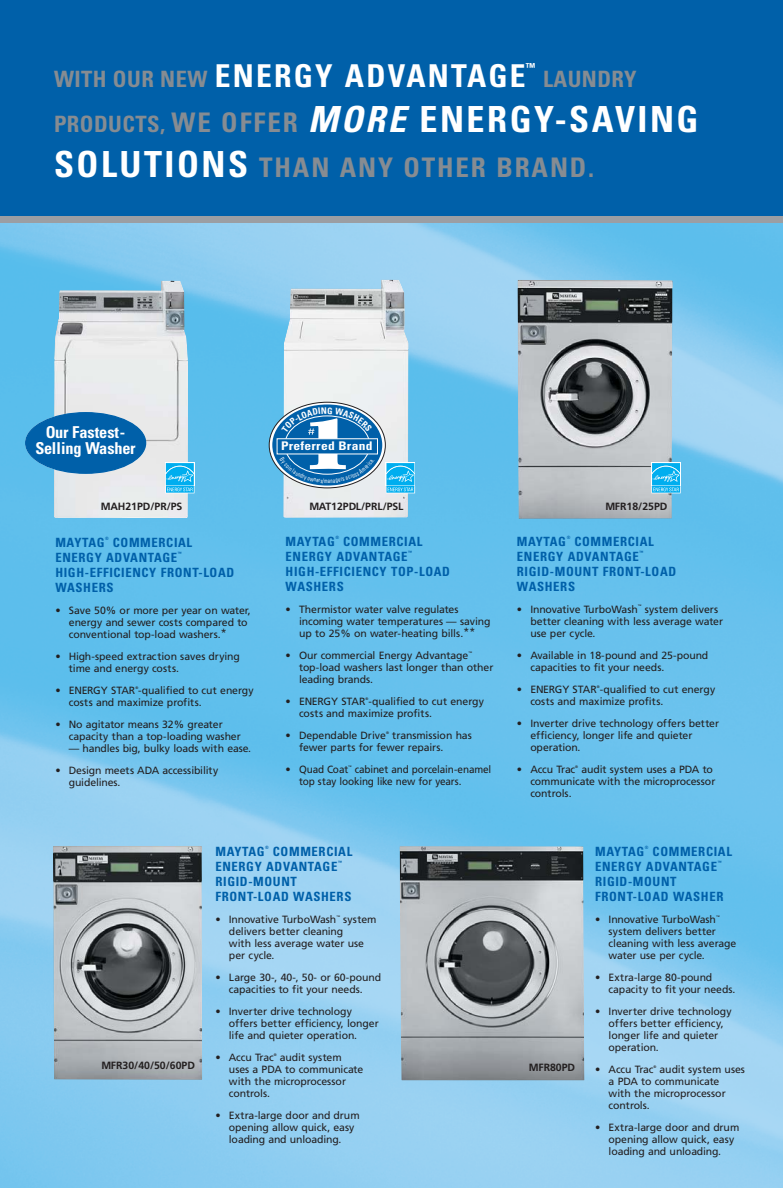
<style>
.page{position:relative;width:783px;height:1188px;background:#fff}
.page>*{position:absolute;margin:0;border:0;box-sizing:border-box;transform-origin:0 0}
.t1{font:700 condensed 36px "Univers";letter-spacing:.07em;color:#fff}
.t2{font:700 condensed 31.5px "Univers";letter-spacing:.07em;color:#fff}
.t3{font:700 condensed 27px "Univers";letter-spacing:.07em;color:#868c92}
.t4{font:700 condensed 22.5px "Univers";letter-spacing:.02em;color:#868c92}
.t5{font:700 condensed 16.35px/16.4px "Univers";color:#fff;text-align:center}
.t6{font:700 condensed 12.75px/15px "Univers";letter-spacing:.05em;color:#0060a9}
.t7{font:700 condensed 11.85px "Univers";letter-spacing:.025em;color:#fff;scale:1.13 1}
.t8{font:700 condensed 10.95px "Univers";color:#fff}
.t9{font:10.5px/12px "Frutiger";color:#231f20}
.t10{font:10.5px/12px "Frutiger";letter-spacing:-.02em;color:#231f20}
.t11{font:700 10.5px "Frutiger";color:#231f20}
.t12{font:10.5px/12px "Frutiger";letter-spacing:-.02em;color:#231f20;scale:.95 1}
.t13{font:700 condensed 4.5px "Univers";color:#0060a9}
.t14{font:3.75px "Frutiger";color:#231f20}
.t15{font:3.75px "Frutiger";color:#231f20;scale:.95 1}
.s1{font-size:22.5px;color:#868c92}
.s2{font-size:27px;color:#868c92}
.s3{font-style:italic}
.s4{font-size:36px;color:#fff}
</style>
<div class="page">
<img style="left:0;top:223px;width:783px;height:965px">
<div style="left:0;top:0;width:783px;height:220px;background:#0060a9"></div>
<img style="left:283px;top:280px;width:126px;height:238px">
<svg style="left:269px;top:402px;width:117px;height:86px"></svg>
<svg style="left:272px;top:404px;width:110px;height:82px"></svg>
<div style="left:277px;top:438px;width:101px;height:16px;background:#0060a9;border:1px solid #fff"></div>
<img style="left:517px;top:280px;width:156px;height:239px">
<img style="left:54px;top:280px;width:134px;height:238px">
<div style="left:0;top:216px;width:783px;height:7px;background:#9b9ea3"></div>
<div style="left:165px;top:462px;width:30px;height:24px;background:#fff"></div>
<svg style="left:165px;top:463px;width:30px;height:30px"></svg>
<div style="left:25px;top:412px;width:121px;height:62px;background:#0060a9;border:1px solid #0060a9;border-radius:50%"></div>
<img style="left:53px;top:846px;width:149px;height:234px">
<img style="left:399px;top:846px;width:186px;height:235px">
<div style="left:386px;top:462px;width:29px;height:24px;background:#fff"></div>
<svg style="left:386px;top:463px;width:29px;height:30px"></svg>
<div style="left:651px;top:462px;width:30px;height:24px;background:#fff"></div>
<svg style="left:651px;top:463px;width:30px;height:30px"></svg>
<svg style="left:280px;top:407px;width:95px;height:77px"></svg>
<h2 class="t2" style="left:54px;top:60px;width:473px"><span class="s1">WITH OUR NEW</span> ENERGY ADVANTAGE</h2>
<p class="t8" style="left:526px;top:62px;width:11px">™</p>
<h3 class="t4" style="left:543px;top:68px;width:95px">LAUNDRY</h3>
<h1 class="t1" style="left:54px;top:102px;width:646px"><span class="s1">PRODUCTS,</span> <span class="s2">WE OFFER</span> <span class="s3">MORE</span> ENERGY-SAVING</h1>
<h3 class="t3" style="left:54px;top:154px;width:542px"><span class="s4">SOLUTIONS</span> THAN ANY OTHER BRAND.</h3>
<h3 class="t5" style="left:35px;top:425px;width:102px">Our Fastest-<br>Selling Washer</h3>
<p class="t7" style="left:281px;top:441px;width:82px">Preferred Brand</p>
<p class="t11" style="left:101px;top:501px;width:83px">MAH21PD/PR/PS</p>
<p class="t11" style="left:309px;top:501px;width:95px">MAT12PDL/PRL/PSL</p>
<p class="t11" style="left:605px;top:501px;width:64px">MFR18/25PD</p>
<p class="t6" style="left:55px;top:535px;width:51px">MAYTAG</p>
<p class="t13" style="left:105px;top:536px;width:5px">®</p>
<p class="t6" style="left:55px;top:535px;width:138px;text-indent:57px">COMMERCIAL<br>ENERGY ADVANTAGE</p>
<p class="t13" style="left:178px;top:551px;width:5px">™</p>
<p class="t6" style="left:55px;top:565px;width:180px">HIGH-EFFICIENCY FRONT-LOAD<br>WASHERS</p>
<p class="t9" style="left:69px;top:605px;width:183px;text-indent:-13px">• Save 50% or more per year on water, energy and sewer costs compared to conventional top-load washers.*</p>
<p class="t9" style="left:69px;top:651px;width:173px;text-indent:-13px">• High-speed extraction saves drying time and energy costs.</p>
<p class="t10" style="left:55px;top:685px;width:200px">• ENERGY STAR -qualified to cut energy</p>
<p class="t14" style="left:135px;top:686px;width:4px">®</p>
<p class="t9" style="left:69px;top:697px;width:134px">costs and maximize profits.</p>
<p class="t10" style="left:69px;top:719px;width:173px;text-indent:-13px">• No agitator means 32% greater capacity than a top-loading washer</p>
<p class="t10" style="left:69px;top:743px;width:184px">— handles big, bulky loads with ease.</p>
<p class="t10" style="left:69px;top:765px;width:151px;text-indent:-13px">• Design meets ADA accessibility guidelines.</p>
<p class="t6" style="left:286px;top:534px;width:51px">MAYTAG</p>
<p class="t13" style="left:335px;top:535px;width:5px">®</p>
<p class="t6" style="left:286px;top:534px;width:138px;text-indent:57px">COMMERCIAL<br>ENERGY ADVANTAGE</p>
<p class="t13" style="left:408px;top:550px;width:5px">™</p>
<p class="t6" style="left:286px;top:564px;width:166px">HIGH-EFFICIENCY TOP-LOAD<br>WASHERS</p>
<p class="t10" style="left:299px;top:604px;width:193px;text-indent:-13px">• Thermistor water valve regulates incoming water temperatures — saving up to 25% on water-heating bills.**</p>
<p class="t10" style="left:286px;top:650px;width:184px">• Our commercial Energy Advantage</p>
<p class="t14" style="left:468px;top:650px;width:5px">™</p>
<p class="t10" style="left:299px;top:662px;width:196px">top-load washers last longer than other leading brands.</p>
<p class="t10" style="left:286px;top:696px;width:200px">• ENERGY STAR -qualified to cut energy</p>
<p class="t14" style="left:366px;top:697px;width:4px">®</p>
<p class="t9" style="left:299px;top:708px;width:134px">costs and maximize profits.</p>
<p class="t10" style="left:286px;top:730px;width:102px">• Dependable Drive</p>
<p class="t14" style="left:386px;top:731px;width:4px">®</p>
<p class="t9" style="left:299px;top:730px;width:174px;text-indent:93px">transmission has fewer parts for fewer repairs.</p>
<p class="t10" style="left:286px;top:764px;width:64px">• Quad Coat</p>
<p class="t15" style="left:348px;top:765px;width:5px">™</p>
<p class="t12" style="left:299px;top:764px;width:204px;text-indent:56px">cabinet and porcelain-enamel top stay looking like new for years.</p>
<p class="t6" style="left:517px;top:534px;width:51px">MAYTAG</p>
<p class="t13" style="left:567px;top:535px;width:5px">®</p>
<p class="t6" style="left:517px;top:534px;width:138px;text-indent:57px">COMMERCIAL<br>ENERGY ADVANTAGE</p>
<p class="t13" style="left:640px;top:550px;width:5px">™</p>
<p class="t6" style="left:517px;top:564px;width:161px">RIGID-MOUNT FRONT-LOAD<br>WASHERS</p>
<p class="t9" style="left:517px;top:604px;width:122px">• Innovative TurboWash</p>
<p class="t14" style="left:638px;top:604px;width:5px">™</p>
<p class="t9" style="left:530px;top:604px;width:194px;text-indent:114px">system delivers better cleaning with less average water use per cycle.</p>
<p class="t10" style="left:530px;top:650px;width:179px;text-indent:-13px">• Available in 18-pound and 25-pound capacities to fit your needs.</p>
<p class="t10" style="left:517px;top:684px;width:200px">• ENERGY STAR -qualified to cut energy</p>
<p class="t14" style="left:597px;top:685px;width:4px">®</p>
<p class="t9" style="left:530px;top:696px;width:134px">costs and maximize profits.</p>
<p class="t9" style="left:530px;top:718px;width:190px;text-indent:-14px">• Inverter drive technology offers better efficiency, longer life and quieter operation.</p>
<p class="t10" style="left:517px;top:764px;width:60px">• Accu Trac</p>
<p class="t14" style="left:575px;top:765px;width:4px">®</p>
<p class="t9" style="left:530px;top:764px;width:187px;text-indent:51px">audit system uses a PDA to communicate with the microprocessor controls.</p>
<p class="t11" style="left:101px;top:1060px;width:95px">MFR30/40/50/60PD</p>
<p class="t6" style="left:215px;top:844px;width:51px">MAYTAG</p>
<p class="t13" style="left:265px;top:846px;width:5px">®</p>
<p class="t6" style="left:215px;top:844px;width:138px;text-indent:57px">COMMERCIAL<br>ENERGY ADVANTAGE</p>
<p class="t13" style="left:338px;top:861px;width:5px">™</p>
<p class="t6" style="left:215px;top:874px;width:138px">RIGID-MOUNT<br>FRONT-LOAD WASHERS</p>
<p class="t9" style="left:215px;top:914px;width:122px">• Innovative TurboWash</p>
<p class="t14" style="left:336px;top:914px;width:5px">™</p>
<p class="t9" style="left:229px;top:914px;width:149px;text-indent:114px">system delivers better cleaning<br>with less average water use per cycle.</p>
<p class="t9" style="left:215px;top:972px;width:167px;text-align:center">• Large 30-, 40-, 50- or 60-pound capacities to fit your needs.</p>
<p class="t9" style="left:229px;top:1006px;width:151px;text-indent:-14px">• Inverter drive technology offers better efficiency, longer life and quieter operation.</p>
<p class="t10" style="left:215px;top:1052px;width:60px">• Accu Trac</p>
<p class="t14" style="left:274px;top:1053px;width:4px">®</p>
<p class="t9" style="left:229px;top:1052px;width:136px;text-indent:51px">audit system uses a PDA to communicate with the microprocessor controls.</p>
<p class="t10" style="left:229px;top:1110px;width:132px;text-indent:-13px">• Extra-large door and drum opening allow quick, easy loading and unloading.</p>
<p class="t11" style="left:529px;top:1062px;width:48px">MFR80PD</p>
<p class="t6" style="left:595px;top:844px;width:51px">MAYTAG</p>
<p class="t13" style="left:645px;top:846px;width:5px">®</p>
<p class="t6" style="left:595px;top:844px;width:138px;text-indent:57px">COMMERCIAL<br>ENERGY ADVANTAGE</p>
<p class="t13" style="left:718px;top:861px;width:5px">™</p>
<p class="t6" style="left:595px;top:874px;width:130px">RIGID-MOUNT<br>FRONT-LOAD WASHER</p>
<p class="t9" style="left:595px;top:914px;width:122px">• Innovative TurboWash</p>
<p class="t14" style="left:716px;top:914px;width:5px">™</p>
<p class="t9" style="left:609px;top:926px;width:129px">system delivers better cleaning with less average water use per cycle.</p>
<p class="t9" style="left:609px;top:972px;width:128px;text-indent:-13px">• Extra-large 80-pound capacity to fit your needs.</p>
<p class="t9" style="left:609px;top:1006px;width:125px;text-indent:-14px">• Inverter drive technology offers better efficiency, longer life and quieter operation.</p>
<p class="t10" style="left:595px;top:1064px;width:60px">• Accu Trac</p>
<p class="t14" style="left:654px;top:1065px;width:4px">®</p>
<p class="t9" style="left:609px;top:1064px;width:138px;text-indent:51px">audit system uses a PDA to communicate<br>with the microprocessor controls.</p>
<p class="t10" style="left:609px;top:1122px;width:132px;text-indent:-13px">• Extra-large door and drum opening allow quick, easy loading and unloading.</p>
</div>
